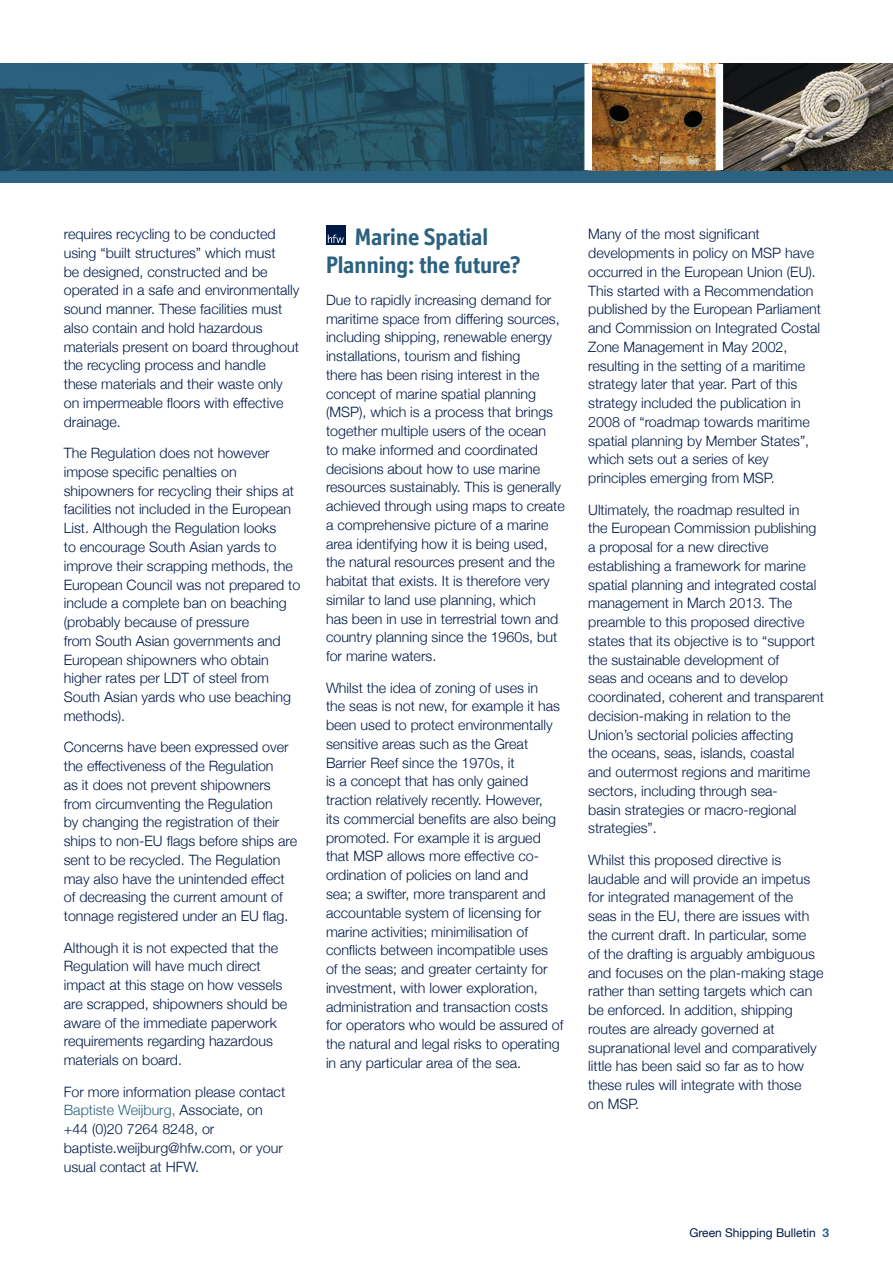
<style>
.page{position:relative;width:893px;height:1263px;background:#fff}
.page>*{position:absolute;margin:0;border:0;box-sizing:border-box;transform-origin:0 0}
.t1{font:700 24px/28.8px "Officina Display ITC Std";color:#2b627f;text-align:center}
.t2{font:300 14.25px/18.8px "Helvetica Neue";color:#001948}
.t3{font:12px "Helvetica Neue";color:#001948}
.s1{color:#2b627f}
.s2{font-weight:700;color:#2b627f}
</style>
<div class="page">
<div style="left:0;top:170px;width:893px;height:13px;background:#2b627f"></div>
<img style="left:0;top:64px;width:584px;height:106px">
<img style="left:592px;top:64px;width:124px;height:106px">
<svg style="left:723px;top:64px;width:170px;height:106px;background:#635e55"></svg>
<div style="left:326px;top:225px;width:19px;height:19px;background:#001948"></div>
<svg style="left:328px;top:235px;width:16px;height:8px"></svg>
<p class="t2" style="left:64px;top:224px;width:237px">requires recycling to be conducted using “built structures” which must<br>be designed, constructed and be operated in a safe and environmentally sound manner. These facilities must also contain and hold hazardous materials present on board throughout the recycling process and handle these materials and their waste only on impermeable floors with effective drainage.</p>
<p class="t2" style="left:64px;top:443px;width:238px">The Regulation does not however impose specific penalties on shipowners for recycling their ships at facilities not included in the European<br>List. Although the Regulation looks<br>to encourage South Asian yards to improve their scrapping methods, the<br>European Council was not prepared to include a complete ban on beaching (probably because of pressure<br>from South Asian governments and<br>European shipowners who obtain higher rates per LDT of steel from<br>South Asian yards who use beaching methods).</p>
<p class="t2" style="left:64px;top:737px;width:235px">Concerns have been expressed over the effectiveness of the Regulation<br>as it does not prevent shipowners from circumventing the Regulation<br>by changing the registration of their ships to non-EU flags before ships are sent to be recycled. The Regulation may also have the unintended effect of decreasing the current amount of tonnage registered under an EU flag.</p>
<p class="t2" style="left:64px;top:937px;width:225px">Although it is not expected that the<br>Regulation will have much direct impact at this stage on how vessels are scrapped, shipowners should be aware of the immediate paperwork requirements regarding hazardous materials on board.</p>
<p class="t2" style="left:64px;top:1081px;width:223px">For more information please contact<br><span class="s1">Baptiste Weijburg,</span> Associate, on +44 (0)20 7264 8248, or baptiste.weijburg@hfw.com, or your usual contact at HFW.</p>
<h1 class="t1" style="left:326px;top:222px;width:196px">Marine Spatial<br>Planning: the future?</h1>
<p class="t2" style="left:326px;top:290px;width:240px">Due to rapidly increasing demand for maritime space from differing sources, including shipping, renewable energy installations, tourism and fishing<br>there has been rising interest in the concept of marine spatial planning (MSP), which is a process that brings together multiple users of the ocean<br>to make informed and coordinated decisions about how to use marine resources sustainably. This is generally achieved through using maps to create a comprehensive picture of a marine area identifying how it is being used, the natural resources present and the habitat that exists. It is therefore very similar to land use planning, which<br>has been in use in terrestrial town and country planning since the 1960s, but for marine waters.</p>
<p class="t2" style="left:326px;top:677px;width:239px">Whilst the idea of zoning of uses in<br>the seas is not new, for example it has been used to protect environmentally sensitive areas such as the Great Barrier Reef since the 1970s, it<br>is a concept that has only gained traction relatively recently. However,<br>its commercial benefits are also being promoted. For example it is argued that MSP allows more effective co&shy;ordination of policies on land and<br>sea; a swifter, more transparent and accountable system of licensing for marine activities; minimilisation of conflicts between incompatible uses<br>of the seas; and greater certainty for investment, with lower exploration, administration and transaction costs for operators who would be assured of the natural and legal risks to operating in any particular area of the sea.</p>
<p class="t2" style="left:588px;top:224px;width:234px">Many of the most significant developments in policy on MSP have occurred in the European Union (EU).<br>This started with a Recommendation published by the European Parliament and Commission on Integrated Costal Zone Management in May 2002, resulting in the setting of a maritime strategy later that year. Part of this strategy included the publication in 2008 of “roadmap towards maritime spatial planning by Member States”, which sets out a series of key principles emerging from MSP.</p>
<p class="t2" style="left:588px;top:499px;width:237px">Ultimately, the roadmap resulted in<br>the European Commission publishing a proposal for a new directive establishing a framework for marine spatial planning and integrated costal management in March 2013. The preamble to this proposed directive states that its objective is to “support the sustainable development of<br>seas and oceans and to develop coordinated, coherent and transparent decision-making in relation to the Union’s sectorial policies affecting<br>the oceans, seas, islands, coastal<br>and outermost regions and maritime sectors, including through sea-<br>basin strategies or macro-regional strategies”.</p>
<p class="t2" style="left:588px;top:850px;width:237px">Whilst this proposed directive is laudable and will provide an impetus for integrated management of the seas in the EU, there are issues with the current draft. In particular, some<br>of the drafting is arguably ambiguous and focuses on the plan-making stage rather than setting targets which can be enforced. In addition, shipping routes are already governed at supranational level and comparatively little has been said so far as to how these rules will integrate with those<br>on MSP.</p>
<p class="t3" style="left:689px;top:1224px;width:141px">Green Shipping Bulletin <span class="s2">3</span></p>
</div>
